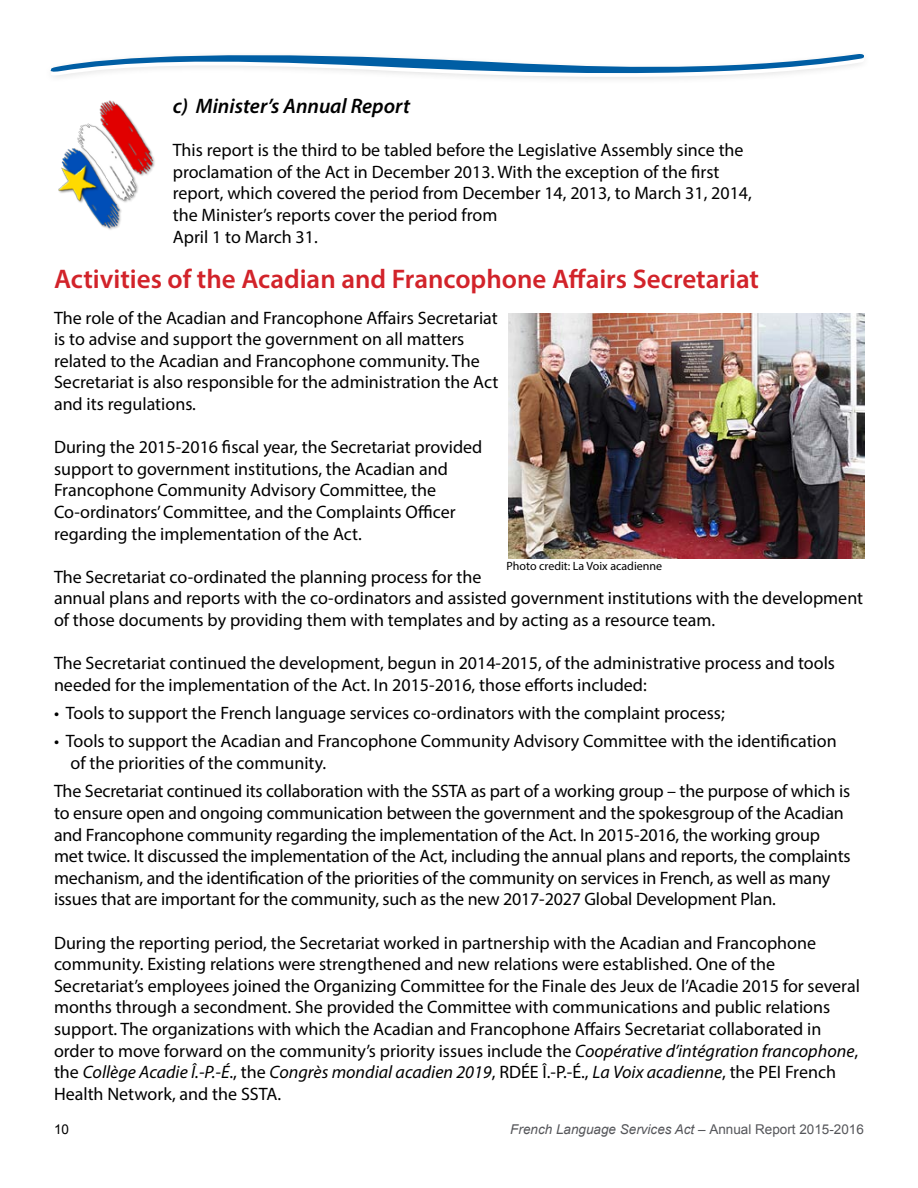
<style>
.page{position:relative;width:918px;height:1188px;background:#fff}
.page>*{position:absolute;margin:0;border:0;box-sizing:border-box;transform-origin:0 0}
.t1{font:600 27px "Myriad Pro";color:#d2232a}
.t2{font:italic 600 21px "Myriad Pro";color:#000}
.t3{font:18px/21.6px "Myriad Pro";color:#000}
.t4{font:italic 13.5px "Arial";color:#55565a}
.t5{font:13.5px "Arial";color:#000}
.t6{font:12px "Myriad Pro";color:#000}
.s1{font-style:italic}
.s2{font-style:normal}
</style>
<div class="page">
<img style="left:58px;top:100px;width:97px;height:130px">
<svg style="left:50px;top:54px;width:814px;height:26px"></svg>
<img style="left:508px;top:313px;width:357px;height:245px">
<p class="t2" style="left:173px;top:93px;width:239px">c) Minister’s Annual Report</p>
<p class="t3" style="left:173px;top:139px;width:581px">This report is the third to be tabled before the Legislative Assembly since the proclamation of the Act in December 2013. With the exception of the first report, which covered the period from December 14, 2013, to March 31, 2014, the Minister’s reports cover the period from<br>April 1 to March 31.</p>
<h1 class="t1" style="left:54px;top:262px;width:707px">Activities of the Acadian and Francophone Affairs Secretariat</h1>
<p class="t3" style="left:54px;top:306px;width:446px">The role of the Acadian and Francophone Affairs Secretariat is to advise and support the government on all matters related to the Acadian and Francophone community. The Secretariat is also responsible for the administration the Act and its regulations.</p>
<p class="t3" style="left:54px;top:436px;width:430px">During the 2015-2016 fiscal year, the Secretariat provided support to government institutions, the Acadian and Francophone Community Advisory Committee, the Co-ordinators’Committee, and the Complaints Officer regarding the implementation of the Act.</p>
<p class="t3" style="left:54px;top:566px;width:811px">The Secretariat co-ordinated the planning process for the<br>annual plans and reports with the co-ordinators and assisted government institutions with the development of those documents by providing them with templates and by acting as a resource team.</p>
<p class="t3" style="left:54px;top:652px;width:783px">The Secretariat continued the development, begun in 2014-2015, of the administrative process and tools needed for the implementation of the Act. In 2015-2016, those efforts included:</p>
<p class="t3" style="left:54px;top:702px;width:672px">• Tools to support the French language services co-ordinators with the complaint process;</p>
<p class="t3" style="left:71px;top:730px;width:768px;text-indent:-17px">• Tools to support the Acadian and Francophone Community Advisory Committee with the identification of the priorities of the community.</p>
<p class="t3" style="left:54px;top:780px;width:798px">The Secretariat continued its collaboration with the SSTA as part of a working group – the purpose of which is to ensure open and ongoing communication between the government and the spokesgroup of the Acadian and Francophone community regarding the implementation of the Act. In 2015-2016, the working group met twice. It discussed the implementation of the Act, including the annual plans and reports, the complaints mechanism, and the identification of the priorities of the community on services in French, as well as many issues that are important for the community, such as the new 2017-2027 Global Development Plan.</p>
<p class="t3" style="left:54px;top:931px;width:807px">During the reporting period, the Secretariat worked in partnership with the Acadian and Francophone community. Existing relations were strengthened and new relations were established. One of the Secretariat’s employees joined the Organizing Committee for the Finale des Jeux de l’Acadie 2015 for several months through a secondment. She provided the Committee with communications and public relations support. The organizations with which the Acadian and Francophone Affairs Secretariat collaborated in order to move forward on the community’s priority issues include the <span class="s1">Coopérative d’intégration francophone</span>, the <span class="s1">Collège Acadie Î.-P.-É</span>., the <span class="s1">Congrès mondial acadien 2019</span>, RDÉE Î.-P.-É., <span class="s1">La Voix acadienne</span>, the PEI French Health Network, and the SSTA.</p>
<p class="t6" style="left:507px;top:559px;width:157px">Photo credit: La Voix acadienne</p>
<p class="t5" style="left:54px;top:1120px;width:17px">10</p>
<p class="t4" style="left:510px;top:1120px;width:355px">French Language Services Act – <span class="s2">Annual Report 2015-2016</span></p>
</div>
